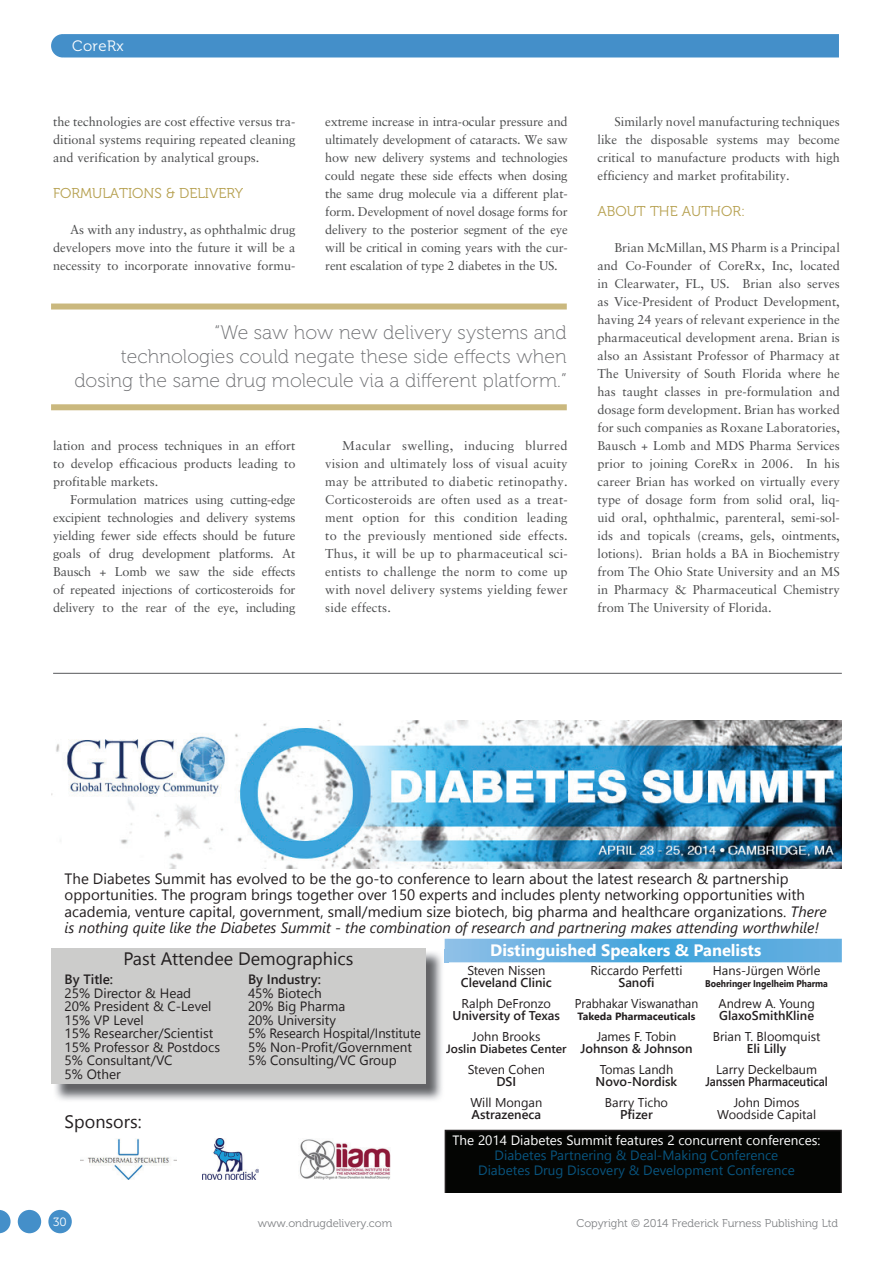
<style>
.page{position:relative;width:893px;height:1263px;background:#fff}
.page>*{position:absolute;margin:0;border:0;box-sizing:border-box;transform-origin:0 0}
.t1{font:19.5px/24px "Museo 100";letter-spacing:.005em;color:#6c6d70;text-align:right}
.t2{font:18px "Segoe UI";color:#231f20}
.t3{font:700 16.5px "Segoe UI";color:#fff}
.t4{font:15px/16.5px "Segoe UI";color:#231f20}
.t5{font:15px "Museo 300";letter-spacing:.025em;color:#fff}
.t6{font:14.25px "Museo 300";color:#b6a04f}
.t7{font:13.5px/13.5px "Segoe UI";color:#231f20}
.t8{font:13.5px/15px "Segoe UI";color:#09547e;text-align:center}
.t9{font:13.5px "Segoe UI";color:#fff}
.t10{font:600 13.5px "Segoe UI";color:#231f20}
.t11{font:12.75px/18px "Sabon LT Std";color:#4b4c4d;text-align:justify}
.t12{font:12.75px/12px "Segoe UI";color:#231f20;text-align:center}
.t13{font:600 12.75px "Segoe UI";color:#231f20}
.t14{font:600 12.75px "Segoe UI";color:#231f20;scale:.91 1}
.t15{font:12.75px "Segoe UI";color:#231f20;scale:.95 1}
.t16{font:600 12px "Segoe UI";color:#231f20}
.t17{font:12px "Museo 300";color:#fff}
.t18{font:11.25px "Museo 300";color:#808285}
.t19{font:700 10.5px "Segoe UI";color:#231f20}
.t20{font:700 9.75px "Segoe UI";letter-spacing:-.005em;color:#231f20;scale:.9 1}
.s1{font-style:italic}
</style>
<div class="page">
<div style="left:48px;top:1210px;width:24px;height:23px;background:#448fc9;border-radius:50%"></div>
<div style="left:18px;top:1210px;width:23px;height:23px;background:#448fc9;border-radius:50%"></div>
<svg style="left:0;top:1210px;width:11px;height:23px"></svg>
<div style="left:51px;top:34px;width:788px;height:23px;background:#448fc9"></div>
<div style="left:51px;top:304px;width:516px;height:6px;background:#cab87e"></div>
<div style="left:51px;top:404px;width:516px;height:6px;background:#cab87e"></div>
<img style="left:51px;top:720px;width:791px;height:149px">
<div style="left:445px;top:1130px;width:397px;height:63px;background:#040503"></div>
<img style="left:55px;top:950px;width:393px;height:150px">
<svg style="left:446px;top:1044px;width:2px;height:9px"></svg>
<svg style="left:445px;top:939px;width:397px;height:23px;background:#5eaddf"></svg>
<div style="left:51px;top:948px;width:374px;height:136px;background:#cccccb"></div>
<img style="left:203px;top:1139px;width:56px;height:40px">
<img style="left:81px;top:1139px;width:95px;height:40px">
<img style="left:299px;top:1139px;width:92px;height:40px">
<hr style="left:53px;top:673px;width:789px;height:1px;background:#57585a">
<p class="t5" style="left:72px;top:40px;width:53px">CoreRx</p>
<p class="t11" style="left:53px;top:114px;width:244px">the technologies are cost effective versus tra&shy;ditional systems requiring repeated cleaning and verification by analytical groups.</p>
<p class="t6" style="left:53px;top:188px;width:192px">FORMULATIONS &amp; DELIVERY</p>
<p class="t11" style="left:53px;top:222px;width:244px;text-indent:17px">As with any industry, as ophthalmic drug developers move into the future it will be a necessity to incorporate innovative formu-</p>
<p class="t11" style="left:325px;top:114px;width:244px">extreme increase in intra-ocular pressure and ultimately development of cataracts. We saw how new delivery systems and technologies could negate these side effects when dosing the same drug molecule via a different plat&shy;form. Development of novel dosage forms for delivery to the posterior segment of the eye will be critical in coming years with the cur&shy;rent escalation of type 2 diabetes in the US.</p>
<h1 class="t1" style="left:74px;top:322px;width:494px">“We saw how new delivery systems and<br>technologies could negate these side effects when dosing the same drug molecule via a different platform.”</h1>
<p class="t11" style="left:53px;top:438px;width:244px">lation and process techniques in an effort to develop efficacious products leading to profitable markets.</p>
<p class="t11" style="left:53px;top:492px;width:244px;text-indent:17px">Formulation matrices using cutting-edge excipient technologies and delivery systems yielding fewer side effects should be future goals of drug development platforms. At Bausch + Lomb we saw the side effects of repeated injections of corticosteroids for delivery to the rear of the eye, including</p>
<p class="t11" style="left:325px;top:438px;width:244px;text-indent:17px">Macular swelling, inducing blurred vision and ultimately loss of visual acuity may be attributed to diabetic retinopathy.<br>Corticosteroids are often used as a treat&shy;ment option for this condition leading to the previously mentioned side effects.<br>Thus, it will be up to pharmaceutical sci&shy;entists to challenge the norm to come up with novel delivery systems yielding fewer side effects.</p>
<p class="t11" style="left:597px;top:114px;width:244px;text-indent:17px">Similarly novel manufacturing techniques like the disposable systems may become critical to manufacture products with high efficiency and market profitability.</p>
<p class="t6" style="left:597px;top:206px;width:149px">ABOUT THE AUTHOR:</p>
<p class="t11" style="left:597px;top:240px;width:244px;text-indent:17px">Brian McMillan, MS Pharm is a Principal and Co-Founder of CoreRx, Inc, located in Clearwater, FL, US. Brian also serves as Vice-President of Product Development, having 24 years of relevant experience in the pharmaceutical development arena. Brian is also an Assistant Professor of Pharmacy at The University of South Florida where he has taught classes in pre-formulation and dosage form development. Brian has worked for such companies as Roxane Laboratories, Bausch + Lomb and MDS Pharma Services prior to joining CoreRx in 2006. In his career Brian has worked on virtually every type of dosage form from solid oral, liq&shy;uid oral, ophthalmic, parenteral, semi-sol&shy;ids and topicals (creams, gels, ointments, lotions). Brian holds a BA in Biochemistry from The Ohio State University and an MS in Pharmacy &amp; Pharmaceutical Chemistry from The University of Florida.</p>
<p class="t4" style="left:65px;top:869px;width:764px">The Diabetes Summit has evolved to be the go-to conference to learn about the latest research &amp; partnership opportunities. The program brings together over 150 experts and includes plenty networking opportunities with academia, venture capital, government, small/medium size biotech, big pharma and healthcare organizations. <span class="s1">There is nothing quite like the Diabetes Summit - the combination of research and partnering makes attending worthwhile!</span></p>
<p class="t10" style="left:65px;top:970px;width:50px">By Title:</p>
<p class="t7" style="left:65px;top:985px;width:157px">25% Director &amp; Head<br>20% President &amp; C-Level<br>15% VP Level<br>15% Researcher/Scientist<br>15% Professor &amp; Postdocs<br>5% Consultant/VC<br>5% Other</p>
<p class="t3" style="left:490px;top:938px;width:273px">Distinguished Speakers &amp; Panelists</p>
<h2 class="t2" style="left:123px;top:946px;width:231px">Past Attendee Demographics</h2>
<p class="t12" style="left:590px;top:964px;width:94px">Riccardo Perfetti</p>
<p class="t13" style="left:618px;top:973px;width:38px">Sanofi</p>
<p class="t15" style="left:575px;top:994px;width:131px">Prabhakar Viswanathan</p>
<p class="t19" style="left:578px;top:1009px;width:119px">Takeda Pharmaceuticals</p>
<p class="t12" style="left:597px;top:1030px;width:81px">James F. Tobin</p>
<p class="t13" style="left:580px;top:1039px;width:114px">Johnson &amp; Johnson</p>
<p class="t12" style="left:600px;top:1063px;width:75px">Tomas Landh</p>
<p class="t13" style="left:596px;top:1072px;width:83px">Novo-Nordisk</p>
<p class="t12" style="left:605px;top:1096px;width:65px">Barry Ticho</p>
<p class="t13" style="left:620px;top:1105px;width:34px">Pfizer</p>
<p class="t12" style="left:713px;top:964px;width:109px">Hans-Jürgen Wörle</p>
<p class="t20" style="left:705px;top:977px;width:138px">Boehringer Ingelheim Pharma</p>
<p class="t12" style="left:718px;top:997px;width:98px">Andrew A. Young</p>
<p class="t13" style="left:719px;top:1006px;width:96px">GlaxoSmithKline</p>
<p class="t12" style="left:713px;top:1030px;width:109px">Brian T. Bloomquist</p>
<p class="t13" style="left:747px;top:1039px;width:41px">Eli Lilly</p>
<p class="t12" style="left:716px;top:1063px;width:102px">Larry Deckelbaum</p>
<p class="t14" style="left:705px;top:1072px;width:136px">Janssen Pharmaceutical</p>
<p class="t12" style="left:717px;top:1096px;width:101px">John Dimos<br>Woodside Capital</p>
<p class="t9" style="left:452px;top:1130px;width:369px">The 2014 Diabetes Summit features 2 concurrent conferences:</p>
<p class="t8" style="left:478px;top:1147px;width:318px">Diabetes Partnering &amp; Deal-Making Conference<br>Diabetes Drug Discovery &amp; Development Conference</p>
<p class="t12" style="left:467px;top:964px;width:79px">Steven Nissen</p>
<p class="t13" style="left:461px;top:973px;width:93px">Cleveland Clinic</p>
<p class="t12" style="left:462px;top:997px;width:91px">Ralph DeFronzo</p>
<p class="t13" style="left:452px;top:1006px;width:109px">University of Texas</p>
<p class="t12" style="left:472px;top:1030px;width:70px">John Brooks</p>
<p class="t16" style="left:446px;top:1040px;width:122px">Joslin Diabetes Center</p>
<p class="t12" style="left:468px;top:1063px;width:79px">Steven Cohen</p>
<p class="t13" style="left:496px;top:1072px;width:21px">DSI</p>
<p class="t12" style="left:470px;top:1096px;width:74px">Will Mongan</p>
<p class="t13" style="left:471px;top:1105px;width:71px">Astrazeneca</p>
<p class="t10" style="left:248px;top:970px;width:74px">By Industry:</p>
<p class="t7" style="left:248px;top:985px;width:174px">45% Biotech<br>20% Big Pharma<br>20% University<br>5% Research Hospital/Institute<br>5% Non-Profit/Government<br>5% Consulting/VC Group</p>
<h2 class="t2" style="left:65px;top:1109px;width:78px">Sponsors:</h2>
<p class="t17" style="left:53px;top:1217px;width:15px">30</p>
<p class="t18" style="left:258px;top:1219px;width:136px">www.ondrugdelivery.com</p>
<p class="t18" style="left:576px;top:1219px;width:263px">Copyright © 2014 Frederick Furness Publishing Ltd</p>
</div>
